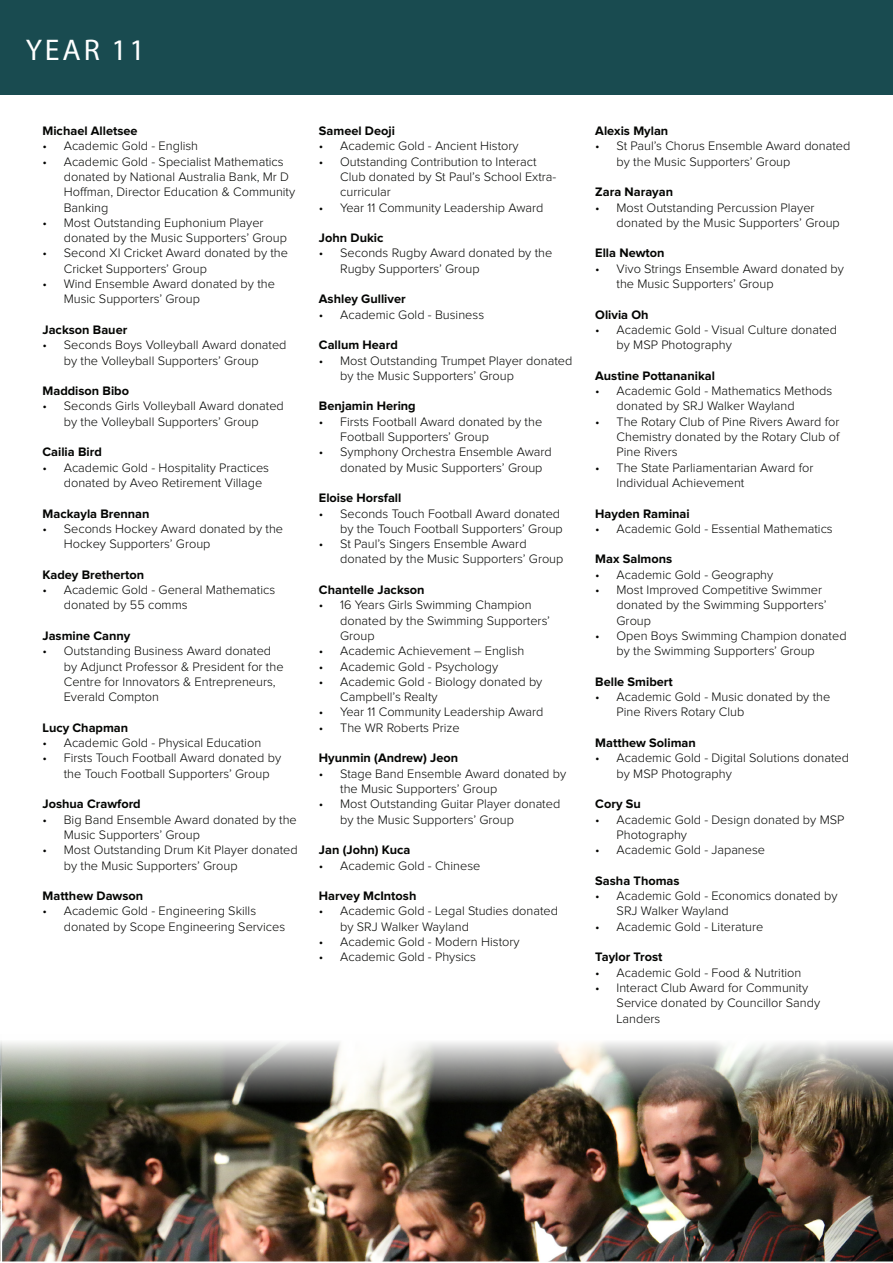
<style>
.page{position:relative;width:893px;height:1263px;background:#fff}
.page>*{position:absolute;margin:0;border:0;box-sizing:border-box;transform-origin:0 0}
.t1{font:30px "Myriad Pro";letter-spacing:.095em;color:#fff}
.Bulletted{font:300 12.75px/15.3px "Proxima Nova";color:#040503}
.Bulletted-2{font:700 12.75px "Proxima Nova";color:#040503}
</style>
<div class="page">
<img style="left:2px;top:1042px;width:891px;height:220px">
<div style="left:0;top:0;width:893px;height:95px;background:#194b50"></div>
<svg style="left:0;top:1041px;width:2px;height:221px"></svg>
<p class="t1" style="left:26px;top:31px;width:120px">YEAR 11</p>
<p class="Bulletted-2" style="left:43px;top:125px;width:97px">Michael Alletsee</p>
<p class="Bulletted" style="left:43px;top:139px;width:157px">• Academic Gold - English</p>
<p class="Bulletted" style="left:64px;top:154px;width:233px;text-indent:-21px">• Academic Gold - Specialist Mathematics donated by National Australia Bank, Mr D<br>Hoffman, Director Education &amp; Community<br>Banking</p>
<p class="Bulletted" style="left:64px;top:215px;width:225px;text-indent:-21px">• Most Outstanding Euphonium Player donated by the Music Supporters’ Group</p>
<p class="Bulletted" style="left:64px;top:246px;width:226px;text-indent:-21px">• Second XI Cricket Award donated by the<br>Cricket Supporters’ Group</p>
<p class="Bulletted" style="left:64px;top:277px;width:213px;text-indent:-21px">• Wind Ensemble Award donated by the<br>Music Supporters’ Group</p>
<p class="Bulletted-2" style="left:43px;top:324px;width:86px">Jackson Bauer</p>
<p class="Bulletted" style="left:43px;top:338px;width:246px;text-align:center">• Seconds Boys Volleyball Award donated by the Volleyball Supporters’ Group</p>
<p class="Bulletted-2" style="left:43px;top:385px;width:88px">Maddison Bibo</p>
<p class="Bulletted" style="left:43px;top:399px;width:243px;text-align:center">• Seconds Girls Volleyball Award donated by the Volleyball Supporters’ Group</p>
<p class="Bulletted-2" style="left:43px;top:446px;width:61px">Cailia Bird</p>
<p class="Bulletted" style="left:64px;top:460px;width:207px;text-indent:-21px">• Academic Gold - Hospitality Practices donated by Aveo Retirement Village</p>
<p class="Bulletted-2" style="left:43px;top:507px;width:109px">Mackayla Brennan</p>
<p class="Bulletted" style="left:64px;top:521px;width:221px;text-indent:-21px">• Seconds Hockey Award donated by the<br>Hockey Supporters’ Group</p>
<p class="Bulletted-2" style="left:43px;top:569px;width:103px">Kadey Bretherton</p>
<p class="Bulletted" style="left:64px;top:583px;width:213px;text-indent:-21px">• Academic Gold - General Mathematics donated by 55 comms</p>
<p class="Bulletted-2" style="left:43px;top:630px;width:90px">Jasmine Canny</p>
<p class="Bulletted" style="left:64px;top:644px;width:221px;text-indent:-21px">• Outstanding Business Award donated by Adjunct Professor &amp; President for the Centre for Innovators &amp; Entrepreneurs, Everald Compton</p>
<p class="Bulletted-2" style="left:43px;top:722px;width:87px">Lucy Chapman</p>
<p class="Bulletted" style="left:43px;top:736px;width:220px">• Academic Gold - Physical Education</p>
<p class="Bulletted" style="left:64px;top:751px;width:219px;text-indent:-21px">• Firsts Touch Football Award donated by the Touch Football Supporters’ Group</p>
<p class="Bulletted-2" style="left:43px;top:798px;width:100px">Joshua Crawford</p>
<p class="Bulletted" style="left:64px;top:812px;width:235px;text-indent:-21px">• Big Band Ensemble Award donated by the<br>Music Supporters’ Group</p>
<p class="Bulletted" style="left:64px;top:843px;width:235px;text-indent:-21px">• Most Outstanding Drum Kit Player donated by the Music Supporters’ Group</p>
<p class="Bulletted-2" style="left:43px;top:890px;width:102px">Matthew Dawson</p>
<p class="Bulletted" style="left:64px;top:904px;width:223px;text-indent:-21px">• Academic Gold - Engineering Skills donated by Scope Engineering Services</p>
<p class="Bulletted-2" style="left:319px;top:125px;width:78px">Sameel Deoji</p>
<p class="Bulletted" style="left:319px;top:139px;width:201px">• Academic Gold - Ancient History</p>
<p class="Bulletted" style="left:340px;top:154px;width:218px;text-indent:-21px">• Outstanding Contribution to Interact<br>Club donated by St Paul’s School Extra&shy;curricular</p>
<p class="Bulletted" style="left:319px;top:200px;width:226px">• Year 11 Community Leadership Award</p>
<p class="Bulletted-2" style="left:319px;top:232px;width:66px">John Dukic</p>
<p class="Bulletted" style="left:340px;top:246px;width:214px;text-indent:-21px">• Seconds Rugby Award donated by the<br>Rugby Supporters’ Group</p>
<p class="Bulletted-2" style="left:319px;top:293px;width:88px">Ashley Gulliver</p>
<p class="Bulletted" style="left:319px;top:307px;width:167px">• Academic Gold - Business</p>
<p class="Bulletted-2" style="left:319px;top:339px;width:81px">Callum Heard</p>
<p class="Bulletted" style="left:340px;top:353px;width:234px;text-indent:-21px">• Most Outstanding Trumpet Player donated by the Music Supporters’ Group</p>
<p class="Bulletted-2" style="left:319px;top:400px;width:98px">Benjamin Hering</p>
<p class="Bulletted" style="left:340px;top:414px;width:204px;text-indent:-21px">• Firsts Football Award donated by the<br>Football Supporters’ Group</p>
<p class="Bulletted" style="left:340px;top:445px;width:213px;text-indent:-21px">• Symphony Orchestra Ensemble Award donated by Music Supporters’ Group</p>
<p class="Bulletted-2" style="left:319px;top:492px;width:84px">Eloise Horsfall</p>
<p class="Bulletted" style="left:319px;top:506px;width:245px;text-align:right">• Seconds Touch Football Award donated by the Touch Football Supporters’ Group</p>
<p class="Bulletted" style="left:340px;top:537px;width:225px;text-indent:-21px">• St Paul’s Singers Ensemble Award donated by the Music Supporters’ Group</p>
<p class="Bulletted-2" style="left:319px;top:584px;width:107px">Chantelle Jackson</p>
<p class="Bulletted" style="left:340px;top:598px;width:211px;text-indent:-21px">• 16 Years Girls Swimming Champion donated by the Swimming Supporters’<br>Group</p>
<p class="Bulletted" style="left:319px;top:644px;width:207px">• Academic Achievement – English</p>
<p class="Bulletted" style="left:319px;top:659px;width:181px">• Academic Gold - Psychology</p>
<p class="Bulletted" style="left:340px;top:674px;width:204px;text-indent:-21px">• Academic Gold - Biology donated by<br>Campbell’s Realty</p>
<p class="Bulletted" style="left:319px;top:705px;width:226px">• Year 11 Community Leadership Award</p>
<p class="Bulletted" style="left:319px;top:720px;width:142px">• The WR Roberts Prize</p>
<p class="Bulletted-2" style="left:319px;top:752px;width:141px">Hyunmin (Andrew) Jeon</p>
<p class="Bulletted" style="left:340px;top:766px;width:228px;text-indent:-21px">• Stage Band Ensemble Award donated by the Music Supporters’ Group</p>
<p class="Bulletted" style="left:340px;top:797px;width:222px;text-indent:-21px">• Most Outstanding Guitar Player donated by the Music Supporters’ Group</p>
<p class="Bulletted-2" style="left:319px;top:844px;width:93px">Jan (John) Kuca</p>
<p class="Bulletted" style="left:319px;top:858px;width:163px">• Academic Gold - Chinese</p>
<p class="Bulletted-2" style="left:319px;top:890px;width:99px">Harvey McIntosh</p>
<p class="Bulletted" style="left:340px;top:904px;width:219px;text-indent:-21px">• Academic Gold - Legal Studies donated by SRJ Walker Wayland</p>
<p class="Bulletted" style="left:319px;top:935px;width:202px">• Academic Gold - Modern History</p>
<p class="Bulletted" style="left:319px;top:950px;width:159px">• Academic Gold - Physics</p>
<p class="Bulletted-2" style="left:595px;top:125px;width:74px">Alexis Mylan</p>
<p class="Bulletted" style="left:617px;top:139px;width:235px;text-indent:-21px">• St Paul’s Chorus Ensemble Award donated by the Music Supporters’ Group</p>
<p class="Bulletted-2" style="left:595px;top:186px;width:79px">Zara Narayan</p>
<p class="Bulletted" style="left:617px;top:200px;width:225px;text-indent:-21px">• Most Outstanding Percussion Player donated by the Music Supporters’ Group</p>
<p class="Bulletted-2" style="left:595px;top:247px;width:71px">Ella Newton</p>
<p class="Bulletted" style="left:617px;top:261px;width:229px;text-indent:-21px">• Vivo Strings Ensemble Award donated by the Music Supporters’ Group</p>
<p class="Bulletted-2" style="left:595px;top:309px;width:55px">Olivia Oh</p>
<p class="Bulletted" style="left:617px;top:323px;width:222px;text-indent:-21px">• Academic Gold - Visual Culture donated by MSP Photography</p>
<p class="Bulletted-2" style="left:595px;top:370px;width:121px">Austine Pottananikal</p>
<p class="Bulletted" style="left:617px;top:384px;width:217px;text-indent:-21px">• Academic Gold - Mathematics Methods donated by SRJ Walker Wayland</p>
<p class="Bulletted" style="left:617px;top:414px;width:224px;text-align:justify;text-indent:-21px">• The Rotary Club of Pine Rivers Award for Chemistry donated by the Rotary Club of Pine Rivers</p>
<p class="Bulletted" style="left:617px;top:460px;width:198px;text-indent:-21px">• The State Parliamentarian Award for<br>Individual Achievement</p>
<p class="Bulletted-2" style="left:595px;top:507px;width:96px">Hayden Raminai</p>
<p class="Bulletted" style="left:595px;top:521px;width:239px">• Academic Gold - Essential Mathematics</p>
<p class="Bulletted-2" style="left:595px;top:553px;width:78px">Max Salmons</p>
<p class="Bulletted" style="left:595px;top:567px;width:179px">• Academic Gold - Geography</p>
<p class="Bulletted" style="left:617px;top:583px;width:211px;text-indent:-21px">• Most Improved Competitive Swimmer donated by the Swimming Supporters’<br>Group</p>
<p class="Bulletted" style="left:617px;top:629px;width:232px;text-indent:-21px">• Open Boys Swimming Champion donated by the Swimming Supporters’ Group</p>
<p class="Bulletted-2" style="left:595px;top:676px;width:79px">Belle Smibert</p>
<p class="Bulletted" style="left:617px;top:690px;width:215px;text-indent:-21px">• Academic Gold - Music donated by the<br>Pine Rivers Rotary Club</p>
<p class="Bulletted-2" style="left:595px;top:737px;width:102px">Matthew Soliman</p>
<p class="Bulletted" style="left:617px;top:751px;width:234px;text-indent:-21px">• Academic Gold - Digital Solutions donated by MSP Photography</p>
<p class="Bulletted-2" style="left:595px;top:798px;width:47px">Cory Su</p>
<p class="Bulletted" style="left:617px;top:812px;width:229px;text-indent:-21px">• Academic Gold - Design donated by MSP<br>Photography</p>
<p class="Bulletted" style="left:595px;top:843px;width:171px">• Academic Gold - Japanese</p>
<p class="Bulletted-2" style="left:595px;top:875px;width:86px">Sasha Thomas</p>
<p class="Bulletted" style="left:617px;top:889px;width:222px;text-indent:-21px">• Academic Gold - Economics donated by<br>SRJ Walker Wayland</p>
<p class="Bulletted" style="left:595px;top:919px;width:170px">• Academic Gold - Literature</p>
<p class="Bulletted-2" style="left:595px;top:951px;width:69px">Taylor Trost</p>
<p class="Bulletted" style="left:595px;top:965px;width:208px">• Academic Gold - Food &amp; Nutrition</p>
<p class="Bulletted" style="left:617px;top:980px;width:205px;text-indent:-21px">• Interact Club Award for Community<br>Service donated by Councillor Sandy<br>Landers</p>
</div>
